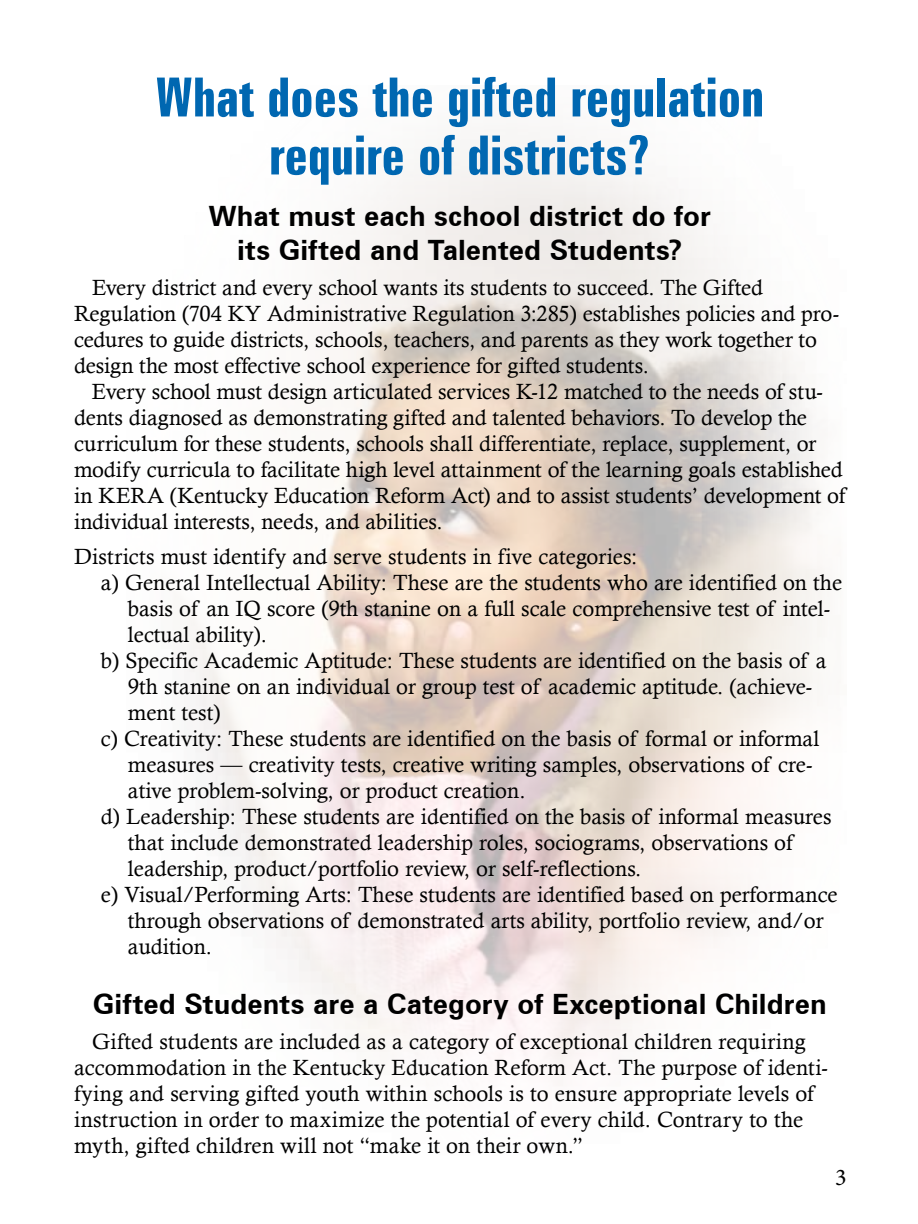
<style>
.page{position:relative;width:918px;height:1224px;background:#fff}
.page>*{position:absolute;margin:0;border:0;box-sizing:border-box;transform-origin:0 0}
.t1{font:700 extra-condensed 54px/58px "Zurich BT";color:#0067b1;text-align:center}
.t2{font:700 28px/33.6px "Zurich BT";color:#000;text-align:center}
.t3{font:24px "Minion Pro";color:#000}
.t4{font:22px/26px "Calisto";color:#000}
</style>
<div class="page">
<h1 class="t1" style="left:156px;top:69px;width:610px">What does the gifted regulation require of districts?</h1>
<p class="t2" style="left:209px;top:199px;width:503px">What must each school district do for its Gifted and Talented Students?</p>
<p class="t4" style="left:74px;top:274px;width:767px;text-indent:18px">Every district and every school wants its students to succeed. The Gifted Regulation (704 KY Administrative Regulation 3:285) establishes policies and pro&shy;cedures to guide districts, schools, teachers, and parents as they work together to design the most effective school experience for gifted students.</p>
<p class="t4" style="left:74px;top:378px;width:773px;text-indent:18px">Every school must design articulated services K-12 matched to the needs of stu&shy;dents diagnosed as demonstrating gifted and talented behaviors. To develop the curriculum for these students, schools shall differentiate, replace, supplement, or modify curricula to facilitate high level attainment of the learning goals established in KERA (Kentucky Education Reform Act) and to assist students’ development of individual interests, needs, and abilities.</p>
<p class="t4" style="left:74px;top:543px;width:565px">Districts must identify and serve students in five categories:</p>
<p class="t4" style="left:101px;top:569px;width:743px">a) General Intellectual Ability: These are the students who are identified on the</p>
<p class="t4" style="left:128px;top:595px;width:704px">basis of an IQ score (9th stanine on a full scale comprehensive test of intel-</p>
<p class="t4" style="left:128px;top:621px;width:141px">lectual ability).</p>
<p class="t4" style="left:101px;top:647px;width:727px">b) Specific Academic Aptitude: These students are identified on the basis of a</p>
<p class="t4" style="left:128px;top:673px;width:686px">9th stanine on an individual or group test of academic aptitude. (achieve-</p>
<p class="t4" style="left:128px;top:699px;width:94px">ment test)</p>
<p class="t4" style="left:101px;top:725px;width:720px">c) Creativity: These students are identified on the basis of formal or informal</p>
<p class="t4" style="left:128px;top:751px;width:686px">measures — creativity tests, creative writing samples, observations of cre-</p>
<p class="t4" style="left:128px;top:777px;width:399px">ative problem-solving, or product creation.</p>
<p class="t4" style="left:101px;top:803px;width:732px">d) Leadership: These students are identified on the basis of informal measures</p>
<p class="t4" style="left:128px;top:829px;width:666px">that include demonstrated leadership roles, sociograms, observations of</p>
<p class="t4" style="left:128px;top:855px;width:515px">leadership, product/portfolio review, or self-reflections.</p>
<p class="t4" style="left:101px;top:881px;width:738px">e) Visual/Performing Arts: These students are identified based on performance</p>
<p class="t4" style="left:128px;top:907px;width:697px">through observations of demonstrated arts ability, portfolio review, and/or</p>
<p class="t4" style="left:128px;top:933px;width:86px">audition.</p>
<p class="t2" style="left:93px;top:987px;width:735px">Gifted Students are a Category of Exceptional Children</p>
<p class="t4" style="left:74px;top:1028px;width:756px;text-indent:18px">Gifted students are included as a category of exceptional children requiring accommodation in the Kentucky Education Reform Act. The purpose of identi&shy;fying and serving gifted youth within schools is to ensure appropriate levels of instruction in order to maximize the potential of every child. Contrary to the myth, gifted children will not “make it on their own.”</p>
<p class="t3" style="left:835px;top:1161px;width:13px">3</p>
</div>
